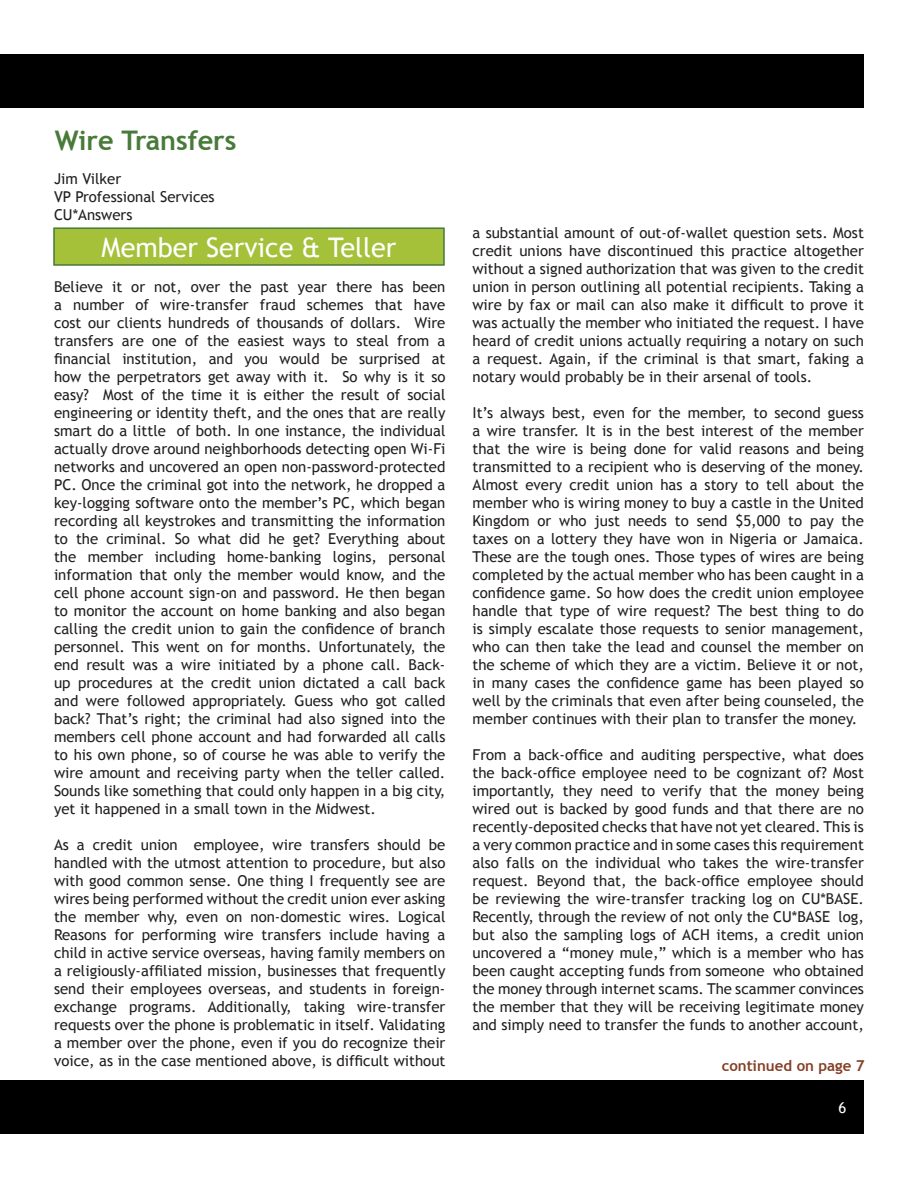
<style>
.page{position:relative;width:918px;height:1188px;background:#fff}
.page>*{position:absolute;margin:0;border:0;box-sizing:border-box;transform-origin:0 0}
.t1{font:27px "Trebuchet MS";color:#fff}
.t2{font:700 27px "Trebuchet MS";color:#487a39}
.t3{font:15px/18px "Trebuchet MS";color:#231f20;text-align:justify}
.t4{font:700 15px "Trebuchet MS";color:#843f26}
.t5{font:15px "Trebuchet MS";color:#fff}
</style>
<div class="page">
<div style="left:0;top:54px;width:864px;height:54px;background:#000"></div>
<div style="left:0;top:1080px;width:864px;height:54px;background:#000"></div>
<div style="left:54px;top:228px;width:390px;height:37px;background:#a4c139"></div>
<div style="left:53px;top:227px;width:392px;height:39px;border:2px solid #487a39"></div>
<p class="t2" style="left:55px;top:124px;width:183px">Wire Transfers</p>
<p class="t3" style="left:54px;top:170px;width:162px;text-align:left">Jim Vilker<br>VP Professional Services<br>CU*Answers</p>
<p class="t1" style="left:102px;top:231px;width:296px">Member Service &amp; Teller</p>
<p class="t3" style="left:54px;top:278px;width:393px">Believe it or not, over the past year there has been a number of wire-transfer fraud schemes that have cost our clients hundreds of thousands of dollars. Wire transfers are one of the easiest ways to steal from a financial institution, and you would be surprised at how the perpetrators get away with it. So why is it so easy? Most of the time it is either the result of social engineering or identity theft, and the ones that are really smart do a little of both. In one instance, the individual actually drove around neighborhoods detecting open Wi-Fi networks and uncovered an open non-password-protected PC. Once the criminal got into the network, he dropped a key-logging software onto the member’s PC, which began recording all keystrokes and transmitting the information to the criminal. So what did he get? Everything about the member including home-banking logins, personal information that only the member would know, and the cell phone account sign-on and password. He then began to monitor the account on home banking and also began calling the credit union to gain the confidence of branch personnel. This went on for months. Unfortunately, the end result was a wire initiated by a phone call. Back&shy;up procedures at the credit union dictated a call back and were followed appropriately. Guess who got called back? That’s right; the criminal had also signed into the members cell phone account and had forwarded all calls to his own phone, so of course he was able to verify the wire amount and receiving party when the teller called.<br>Sounds like something that could only happen in a big city, yet it happened in a small town in the Midwest.</p>
<p class="t3" style="left:54px;top:836px;width:393px">As a credit union employee, wire transfers should be handled with the utmost attention to procedure, but also with good common sense. One thing I frequently see are wires being performed without the credit union ever asking the member why, even on non-domestic wires. Logical Reasons for performing wire transfers include having a child in active service overseas, having family members on a religiously-affiliated mission, businesses that frequently send their employees overseas, and students in foreign&shy;exchange programs. Additionally, taking wire-transfer requests over the phone is problematic in itself. Validating a member over the phone, even if you do recognize their voice, as in the case mentioned above, is difficult without</p>
<p class="t3" style="left:472px;top:224px;width:393px">a substantial amount of out-of-wallet question sets. Most credit unions have discontinued this practice altogether without a signed authorization that was given to the credit union in person outlining all potential recipients. Taking a wire by fax or mail can also make it difficult to prove it was actually the member who initiated the request. I have heard of credit unions actually requiring a notary on such a request. Again, if the criminal is that smart, faking a notary would probably be in their arsenal of tools.</p>
<p class="t3" style="left:472px;top:404px;width:393px">It’s always best, even for the member, to second guess a wire transfer. It is in the best interest of the member that the wire is being done for valid reasons and being transmitted to a recipient who is deserving of the money.<br>Almost every credit union has a story to tell about the member who is wiring money to buy a castle in the United Kingdom or who just needs to send $5,000 to pay the taxes on a lottery they have won in Nigeria or Jamaica.<br>These are the tough ones. Those types of wires are being completed by the actual member who has been caught in a confidence game. So how does the credit union employee handle that type of wire request? The best thing to do is simply escalate those requests to senior management, who can then take the lead and counsel the member on the scheme of which they are a victim. Believe it or not, in many cases the confidence game has been played so well by the criminals that even after being counseled, the member continues with their plan to transfer the money.</p>
<p class="t3" style="left:472px;top:746px;width:393px">From a back-office and auditing perspective, what does the back-office employee need to be cognizant of? Most importantly, they need to verify that the money being wired out is backed by good funds and that there are no recently-deposited checks that have not yet cleared. This is a very common practice and in some cases this requirement also falls on the individual who takes the wire-transfer request. Beyond that, the back-office employee should be reviewing the wire-transfer tracking log on CU*BASE.<br>Recently, through the review of not only the CU*BASE log, but also the sampling logs of ACH items, a credit union uncovered a “money mule,” which is a member who has been caught accepting funds from someone who obtained the money through internet scams. The scammer convinces the member that they will be receiving legitimate money and simply need to transfer the funds to another account,</p>
<p class="t4" style="left:722px;top:1057px;width:145px">continued on page 7</p>
<p class="t5" style="left:838px;top:1098px;width:9px">6</p>
</div>
